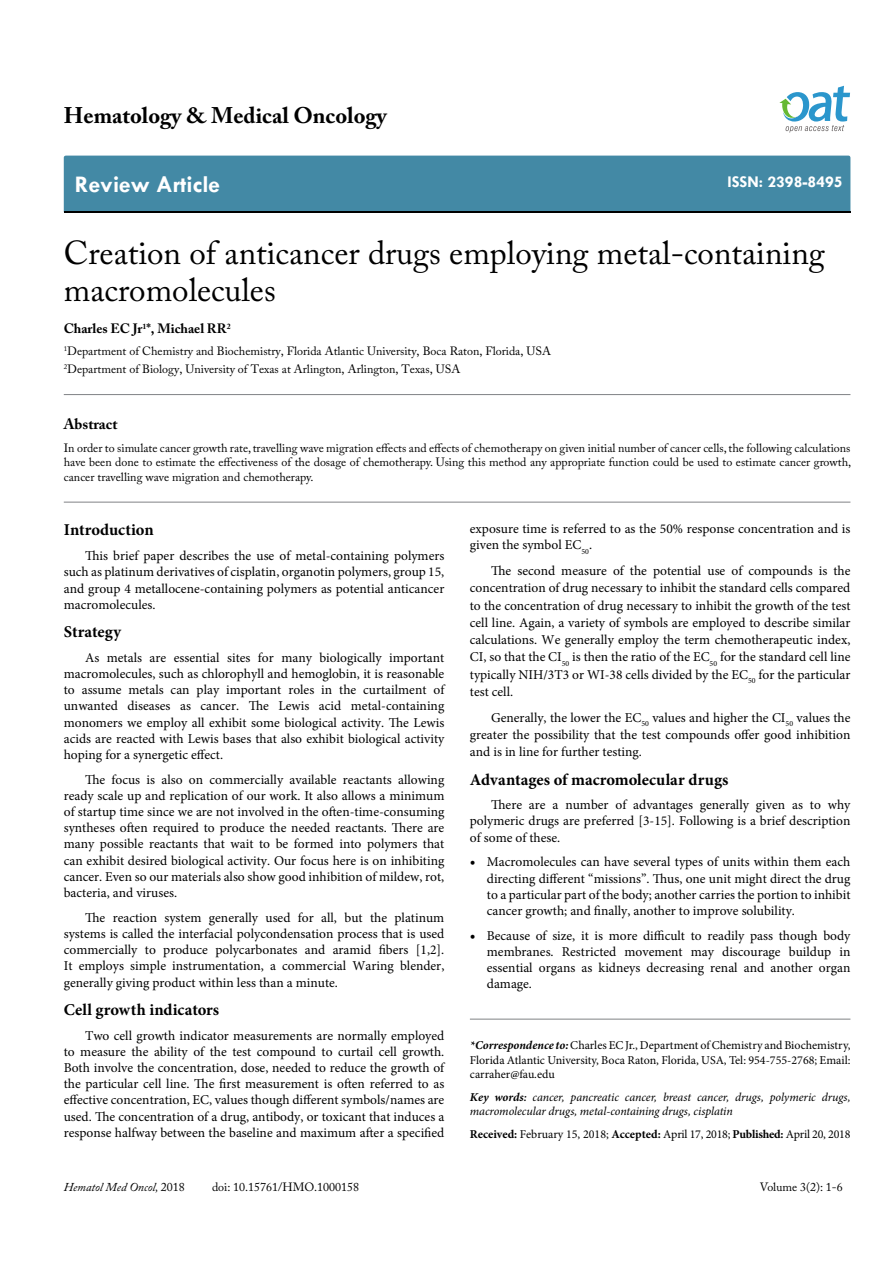
<style>
.page{position:relative;width:893px;height:1263px;background:#fff}
.page>*{position:absolute;margin:0;border:0;box-sizing:border-box;transform-origin:0 0}
.t1{font:33px/37.5px "Adobe Caslon Pro";color:#000}
.t2{font:700 24px "Tw Cen";color:#fff}
.t3{font:700 22.5px "Adobe Caslon Pro";color:#000}
.t4{font:700 16.5px "Minion Pro";color:#000}
.t5{font:700 16.5px "Tw Cen";color:#fff}
.t6{font:700 15px "Adobe Caslon Pro";color:#000}
.t7{font:13.5px/16.2px "Minion Pro";color:#000;text-align:justify}
.t8{font:700 13.5px "Adobe Caslon Pro";color:#000}
.t9{font:12px/14.4px "Adobe Caslon Pro";color:#000}
.t10{font:12px/14.4px "Minion Pro";color:#000;text-align:justify}
.t11{font:italic 12px/14.4px "Minion Pro";letter-spacing:-.005em;color:#000}
.t12{font:12px "Minion Pro";letter-spacing:-.02em;color:#000}
.t13{font:italic 12px "Adobe Caslon Pro";color:#000}
.s1{font-style:normal}
.s2{font-size:15px}
.s3{font-weight:700;font-style:italic}
.s4{font-weight:700}
.s5{font-weight:600}
</style>
<div class="page">
<div style="left:64px;top:156px;width:786px;height:56px;background:#4389a5"></div>
<svg style="left:779px;top:86px;width:71px;height:47px"></svg>
<hr style="left:64px;top:502px;width:786px;height:1px;background:#808285">
<hr style="left:64px;top:394px;width:786px;height:1px;background:#808285">
<hr style="left:470px;top:1019px;width:380px;height:1px;background:#808285">
<h3 class="t3" style="left:64px;top:102px;width:324px">Hematology &amp; Medical Oncology</h3>
<h2 class="t2" style="left:75px;top:170px;width:147px">Review Article</h2>
<p class="t5" style="left:727px;top:172px;width:117px">ISSN: 2398-8495</p>
<h1 class="t1" style="left:64px;top:233px;width:763px">Creation of anticancer drugs employing metal-containing macromolecules</h1>
<p class="t8" style="left:64px;top:320px;width:168px">Charles EC Jr<sup>1</sup>*, Michael RR<sup>2</sup></p>
<p class="t9" style="left:64px;top:342px;width:489px;line-height:18px"><sup>1</sup>Department of Chemistry and Biochemistry, Florida Atlantic University, Boca Raton, Florida, USA<br><sup>2</sup>Department of Biology, University of Texas at Arlington, Arlington, Texas, USA</p>
<p class="t6" style="left:64px;top:415px;width:55px">Abstract</p>
<p class="t9" style="left:64px;top:441px;width:789px;text-align:justify">In order to simulate cancer growth rate, travelling wave migration effects and effects of chemotherapy on given initial number of cancer cells, the following calculations have been done to estimate the effectiveness of the dosage of chemotherapy. Using this method any appropriate function could be used to estimate cancer growth, cancer travelling wave migration and chemotherapy.</p>
<p class="t4" style="left:64px;top:518px;width:91px">Introduction</p>
<p class="t7" style="left:64px;top:548px;width:382px;text-indent:21px">This brief paper describes the use of metal-containing polymers such as platinum derivatives of cisplatin, organotin polymers, group 15, and group 4 metallocene-containing polymers as potential anticancer macromolecules.</p>
<p class="t4" style="left:64px;top:620px;width:59px">Strategy</p>
<p class="t7" style="left:64px;top:649px;width:382px;text-indent:21px">As metals are essential sites for many biologically important macromolecules, such as chlorophyll and hemoglobin, it is reasonable to assume metals can play important roles in the curtailment of unwanted diseases as cancer. The Lewis acid metal-containing monomers we employ all exhibit some biological activity. The Lewis acids are reacted with Lewis bases that also exhibit biological activity hoping for a synergetic effect.</p>
<p class="t7" style="left:64px;top:771px;width:382px;text-indent:21px">The focus is also on commercially available reactants allowing ready scale up and replication of our work. It also allows a minimum of startup time since we are not involved in the often-time-consuming syntheses often required to produce the needed reactants. There are many possible reactants that wait to be formed into polymers that can exhibit desired biological activity. Our focus here is on inhibiting cancer. Even so our materials also show good inhibition of mildew, rot, bacteria, and viruses.</p>
<p class="t7" style="left:64px;top:909px;width:382px;text-indent:21px">The reaction system generally used for all, but the platinum systems is called the interfacial polycondensation process that is used commercially to produce polycarbonates and aramid fibers [1,2].<br>It employs simple instrumentation, a commercial Waring blender, generally giving product within less than a minute.</p>
<p class="t4" style="left:64px;top:998px;width:157px">Cell growth indicators</p>
<p class="t7" style="left:64px;top:1027px;width:382px;text-indent:21px">Two cell growth indicator measurements are normally employed to measure the ability of the test compound to curtail cell growth.<br>Both involve the concentration, dose, needed to reduce the growth of the particular cell line. The first measurement is often referred to as effective concentration, EC, values though different symbols/names are used. The concentration of a drug, antibody, or toxicant that induces a response halfway between the baseline and maximum after a specified</p>
<p class="t13" style="left:64px;top:1180px;width:123px">Hematol Med Oncol, <span class="s1">2018</span></p>
<p class="t9" style="left:212px;top:1180px;width:149px">doi: 10.15761/HMO.1000158</p>
<p class="t7" style="left:470px;top:521px;width:382px">exposure time is referred to as the 50% response concentration and is given the symbol EC<sub>50</sub>.</p>
<p class="t7" style="left:470px;top:562px;width:382px;line-height:17.2px;text-indent:21px">The second measure of the potential use of compounds is the concentration of drug necessary to inhibit the standard cells compared to the concentration of drug necessary to inhibit the growth of the test cell line. Again, a variety of symbols are employed to describe similar calculations. We generally employ the term chemotherapeutic index, CI, so that the CI<sub>50</sub> is then the ratio of the EC<sub>50</sub> for the standard cell line typically NIH/3T3 or WI-38 cells divided by the EC<sub>50</sub> for the particular test cell.</p>
<p class="t7" style="left:470px;top:709px;width:382px;line-height:17.2px;text-indent:21px">Generally, the lower the EC<sub>50</sub> values and higher the CI<sub>50</sub> values the greater the possibility that the test compounds offer good inhibition and is in line for further testing.</p>
<p class="t4" style="left:470px;top:768px;width:260px">Advantages of macromolecular drugs</p>
<p class="t7" style="left:470px;top:797px;width:382px;text-indent:21px">There are a number of advantages generally given as to why polymeric drugs are preferred [3-15]. Following is a brief description of some of these.</p>
<p class="t7" style="left:487px;top:854px;width:365px;text-indent:-17px"><span class="s2">•</span> Macromolecules can have several types of units within them each directing different “missions”. Thus, one unit might direct the drug to a particular part of the body; another carries the portion to inhibit cancer growth; and finally, another to improve solubility.</p>
<p class="t7" style="left:487px;top:927px;width:365px;text-indent:-17px"><span class="s2">•</span> Because of size, it is more difficult to readily pass though body membranes. Restricted movement may discourage buildup in essential organs as kidneys decreasing renal and another organ damage.</p>
<p class="t10" style="left:470px;top:1038px;width:382px"><span class="s3">*Correspondence to:</span> Charles EC Jr., Department of Chemistry and Biochemistry, Florida Atlantic University, Boca Raton, Florida, USA, Tel: 954-755-2768; Email: carraher@fau.edu</p>
<p class="t11" style="left:470px;top:1090px;width:382px"><span class="s4">Key words</span><span class="s5">:</span> cancer, pancreatic cancer, breast cancer, drugs, polymeric drugs, macromolecular drugs, metal-containing drugs, cisplatin</p>
<p class="t12" style="left:470px;top:1126px;width:382px"><span class="s4">Received:</span> February 15, 2018; <span class="s4">Accepted:</span> April 17, 2018; <span class="s4">Published:</span> April 20, 2018</p>
<p class="t9" style="left:760px;top:1180px;width:84px">Volume 3(2): 1-6</p>
</div>
